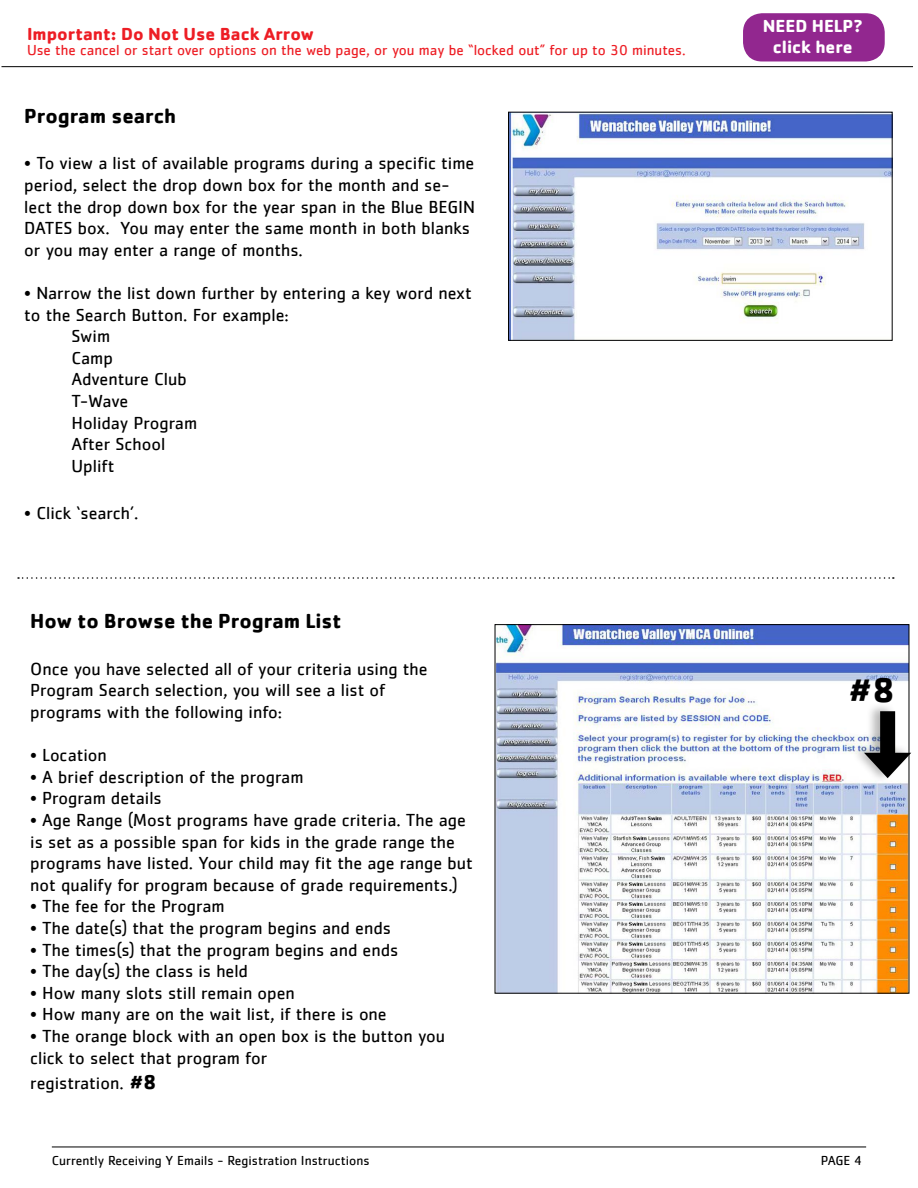
<style>
.page{position:relative;width:918px;height:1188px;background:#fff}
.page>*{position:absolute;margin:0;border:0;box-sizing:border-box;transform-origin:0 0}
.t1{font:700 36px "Cachet";color:#000}
.t2{font:700 21px "Cachet";color:#000}
.t3{font:18px/21.6px "Cachet";color:#000}
.t4{font:700 18px "Cachet";color:#ed1d24}
.t5{font:700 18px/21.6px "Cachet";color:#fff;text-align:center}
.t6{font:15px "Cachet";color:#ed1d24}
.t7{font:13.5px "Cachet";color:#000}
.s1{font-weight:700;font-size:21px}
</style>
<div class="page">
<hr style="left:52px;top:1147px;width:814px;height:1px;background:#000">
<div style="left:744px;top:14px;width:140px;height:47px;background:#92278f;border-radius:18px"></div>
<div style="left:743px;top:13px;width:142px;height:49px;border:2px solid #92278f;border-radius:18px"></div>
<hr style="left:2px;top:66px;width:911px;height:1px;background:#000">
<img style="left:510px;top:114px;width:381px;height:225px">
<div style="left:508px;top:112px;width:385px;height:229px;border:1px solid #000"></div>
<img style="left:497px;top:626px;width:410px;height:366px">
<div style="left:851px;top:702px;width:61px;height:83px;background:#000;opacity:.28"></div>
<div style="left:880px;top:711px;width:15px;height:52px;background:#000"></div>
<svg style="left:864px;top:753px;width:47px;height:25px"></svg>
<svg style="left:18px;top:577px;width:876px;height:2px"></svg>
<p class="t4" style="left:27px;top:22px;width:289px">Important: Do Not Use Back Arrow</p>
<p class="t6" style="left:27px;top:41px;width:660px">Use the cancel or start over options on the web page, or you may be “locked out” for up to 30 minutes.</p>
<p class="t2" style="left:24px;top:102px;width:154px">Program search</p>
<p class="t3" style="left:24px;top:152px;width:452px">• To view a list of available programs during a specific time period, select the drop down box for the month and se&shy;lect the drop down box for the year span in the Blue BEGIN DATES box. You may enter the same month in both blanks or you may enter a range of months.</p>
<p class="t3" style="left:24px;top:282px;width:449px">• Narrow the list down further by entering a key word next</p>
<p class="t3" style="left:24px;top:303px;width:266px">to the Search Button. For example:</p>
<p class="t3" style="left:72px;top:325px;width:40px">Swim</p>
<p class="t3" style="left:72px;top:347px;width:43px">Camp</p>
<p class="t3" style="left:72px;top:368px;width:117px">Adventure Club</p>
<p class="t3" style="left:72px;top:390px;width:58px">T-Wave</p>
<p class="t3" style="left:72px;top:411px;width:127px">Holiday Program</p>
<p class="t3" style="left:72px;top:433px;width:95px">After School</p>
<p class="t3" style="left:72px;top:455px;width:44px">Uplift</p>
<p class="t3" style="left:24px;top:501px;width:116px">• Click ‘search’.</p>
<p class="t2" style="left:30px;top:607px;width:313px">How to Browse the Program List</p>
<p class="t3" style="left:30px;top:658px;width:399px">Once you have selected all of your criteria using the<br>Program Search selection, you will see a list of programs with the following info:</p>
<p class="t3" style="left:30px;top:744px;width:78px">• Location</p>
<p class="t3" style="left:30px;top:766px;width:275px">• A brief description of the program</p>
<p class="t3" style="left:30px;top:787px;width:133px">• Program details</p>
<p class="t3" style="left:30px;top:809px;width:444px">• Age Range (Most programs have grade criteria. The age is set as a possible span for kids in the grade range the programs have listed. Your child may fit the age range but not qualify for program because of grade requirements.)</p>
<p class="t3" style="left:30px;top:895px;width:196px">• The fee for the Program</p>
<p class="t3" style="left:30px;top:917px;width:362px">• The date(s) that the program begins and ends</p>
<p class="t3" style="left:30px;top:939px;width:370px">• The times(s) that the program begins and ends</p>
<p class="t3" style="left:30px;top:960px;width:219px">• The day(s) the class is held</p>
<p class="t3" style="left:30px;top:982px;width:266px">• How many slots still remain open</p>
<p class="t3" style="left:30px;top:1003px;width:358px">• How many are on the wait list, if there is one</p>
<p class="t3" style="left:30px;top:1025px;width:416px">• The orange block with an open box is the button you click to select that program for</p>
<p class="t3" style="left:30px;top:1072px;width:128px">registration. <span class="s1">#8</span></p>
<p class="t5" style="left:763px;top:14px;width:101px">NEED HELP? click here</p>
<h1 class="t1" style="left:849px;top:666px;width:48px">#8</h1>
<p class="t7" style="left:52px;top:1153px;width:319px">Currently Receiving Y Emails - Registration Instructions</p>
<p class="t7" style="left:821px;top:1153px;width:43px">PAGE 4</p>
</div>
